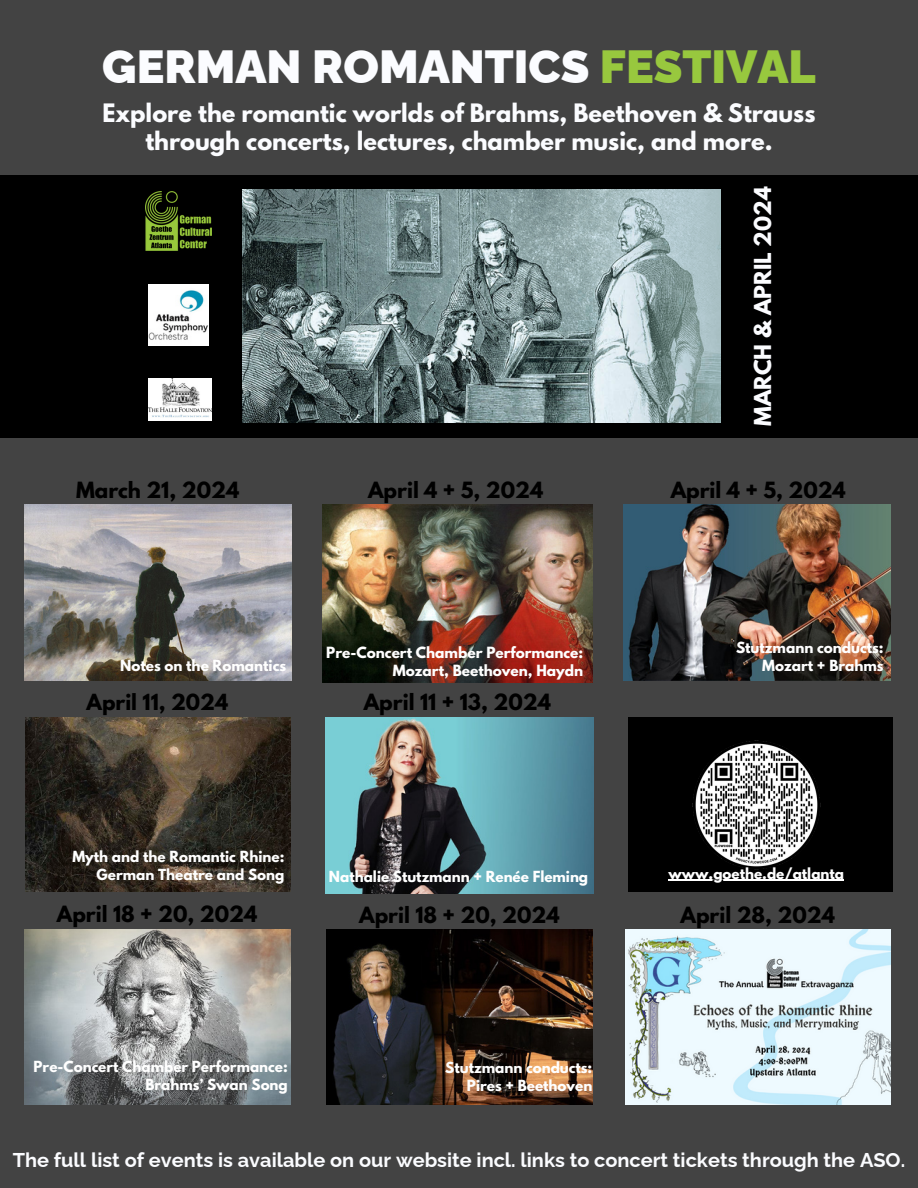
<style>
.page{position:relative;width:918px;height:1188px;background:#434343}
.page>*{position:absolute;margin:0;border:0;box-sizing:border-box;transform-origin:0 0}
.t1{font:900 46.5px "Raleway";color:#fbfcff}
.t2{font:700 22.5px/28.2px "League Spartan";color:#fbfcff;text-align:center}
.t3{font:700 20.7px "League Spartan";color:#fbfcff}
.t4{font:700 19.95px "Raleway";color:#fbfcff}
.t5{font:700 19.8px "League Spartan";color:#000}
.t6{font:700 19.65px "League Spartan";color:#000}
.t7{font:700 13.65px "League Spartan";color:#fff}
.t8{font:700 13.5px "League Spartan";color:#fff}
.s1{color:#98c83e}
</style>
<div class="page">
<div style="left:0;top:175px;width:918px;height:262px;background:#000"></div>
<img style="left:145px;top:191px;width:67px;height:60px">
<img style="left:148px;top:284px;width:61px;height:61px">
<img style="left:148px;top:378px;width:63px;height:42px">
<img style="left:327px;top:930px;width:265px;height:174px">
<img style="left:25px;top:505px;width:266px;height:175px">
<img style="left:322px;top:505px;width:270px;height:178px">
<img style="left:624px;top:505px;width:266px;height:175px">
<img style="left:25px;top:930px;width:265px;height:174px">
<img style="left:325px;top:717px;width:268px;height:177px">
<img style="left:25px;top:717px;width:266px;height:175px">
<div style="left:628px;top:717px;width:265px;height:175px;background:#000"></div>
<img style="left:692px;top:740px;width:129px;height:130px">
<hr style="left:669px;top:880px;width:175px;height:1px;background:#fff">
<img style="left:626px;top:930px;width:264px;height:174px">
<img style="left:242px;top:189px;width:478px;height:233px">
<p class="t1" style="left:102px;top:39px;width:715px">GERMAN ROMANTICS <span class="s1">FESTIVAL</span></p>
<p class="t2" style="left:103px;top:101px;width:714px">Explore the romantic worlds of Brahms, Beethoven &amp; Strauss through concerts, lectures, chamber music, and more.</p>
<h4 class="t3" style="left:753px;top:426px;width:241px;rotate:-90deg">MARCH &amp; APRIL 2024</h4>
<h4 class="t5" style="left:76px;top:480px;width:165px">March 21, 2024</h4>
<p class="t5" style="left:368px;top:480px;width:177px">April 4 + 5, 2024</p>
<p class="t7" style="left:120px;top:659px;width:167px">Notes on the Romantics</p>
<p class="t6" style="left:87px;top:693px;width:143px">April 11, 2024</p>
<p class="t7" style="left:326px;top:646px;width:258px">Pre-Concert Chamber Performance:</p>
<p class="t7" style="left:393px;top:664px;width:192px">Mozart, Beethoven, Haydn</p>
<h4 class="t5" style="left:364px;top:693px;width:189px">April 11 + 13, 2024</h4>
<p class="t7" style="left:72px;top:850px;width:213px">Myth and the Romantic Rhine:</p>
<p class="t7" style="left:97px;top:868px;width:189px">German Theatre and Song</p>
<p class="t5" style="left:57px;top:905px;width:202px">April 18 + 20, 2024</p>
<p class="t8" style="left:329px;top:870px;width:261px">Nathalie Stutzmann + Renée Fleming</p>
<p class="t5" style="left:359px;top:905px;width:202px">April 18 + 20, 2024</p>
<p class="t8" style="left:34px;top:1059px;width:256px">Pre-Concert Chamber Performance:</p>
<h4 class="t8" style="left:145px;top:1078px;width:144px">Brahms’ Swan Song</h4>
<h4 class="t7" style="left:445px;top:1060px;width:149px">Stutzmann conducts:</h4>
<p class="t7" style="left:467px;top:1078px;width:127px">Pires + Beethoven</p>
<p class="t5" style="left:671px;top:480px;width:177px">April 4 + 5, 2024</p>
<h4 class="t7" style="left:736px;top:640px;width:149px">Stutzmann conducts:</h4>
<p class="t7" style="left:762px;top:659px;width:123px">Mozart + Brahms</p>
<p class="t8" style="left:669px;top:867px;width:177px">www.goethe.de/atlanta</p>
<p class="t5" style="left:681px;top:905px;width:156px">April 28, 2024</p>
<p class="t4" style="left:13px;top:1148px;width:894px">The full list of events is available on our website incl. links to concert tickets through the ASO.</p>
</div>
